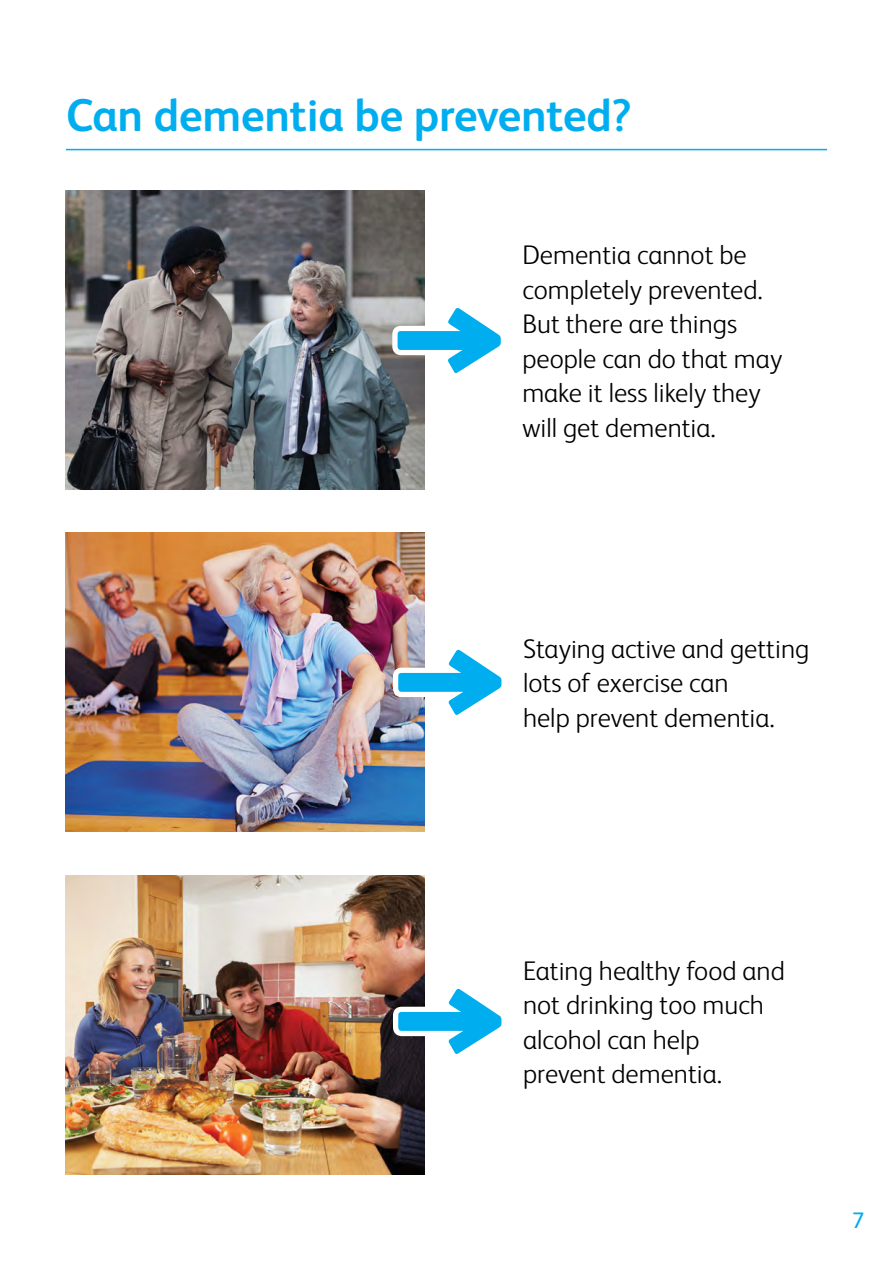
<style>
.page{position:relative;width:893px;height:1263px;background:#fff}
.page>*{position:absolute;margin:0;border:0;box-sizing:border-box;transform-origin:0 0}
.t1{font:700 45.75px "FS Albert";letter-spacing:-.005em;color:#00aeef}
.t2{font:300 27px/34.5px "FS Albert";color:#000}
.t3{font:22.5px "FS Albert";color:#00aeef}
</style>
<div class="page">
<hr style="left:66px;top:149px;width:761px;height:1px;background:#00aeef">
<img style="left:66px;top:532px;width:359px;height:299px">
<img style="left:66px;top:875px;width:359px;height:299px">
<img style="left:66px;top:191px;width:359px;height:298px">
<svg style="left:392px;top:308px;width:109px;height:65px"></svg>
<svg style="left:393px;top:650px;width:108px;height:65px"></svg>
<svg style="left:393px;top:989px;width:108px;height:65px"></svg>
<p class="t1" style="left:66px;top:84px;width:567px">Can dementia be prevented?</p>
<p class="t2" style="left:522px;top:236px;width:261px">Dementia cannot be completely prevented.<br>But there are things people can do that may make it less likely they will get dementia.</p>
<p class="t2" style="left:523px;top:630px;width:288px">Staying active and getting lots of exercise can<br>help prevent dementia.</p>
<p class="t2" style="left:523px;top:952px;width:263px">Eating healthy food and not drinking too much alcohol can help prevent dementia.</p>
<p class="t3" style="left:852px;top:1205px;width:14px">7</p>
</div>
